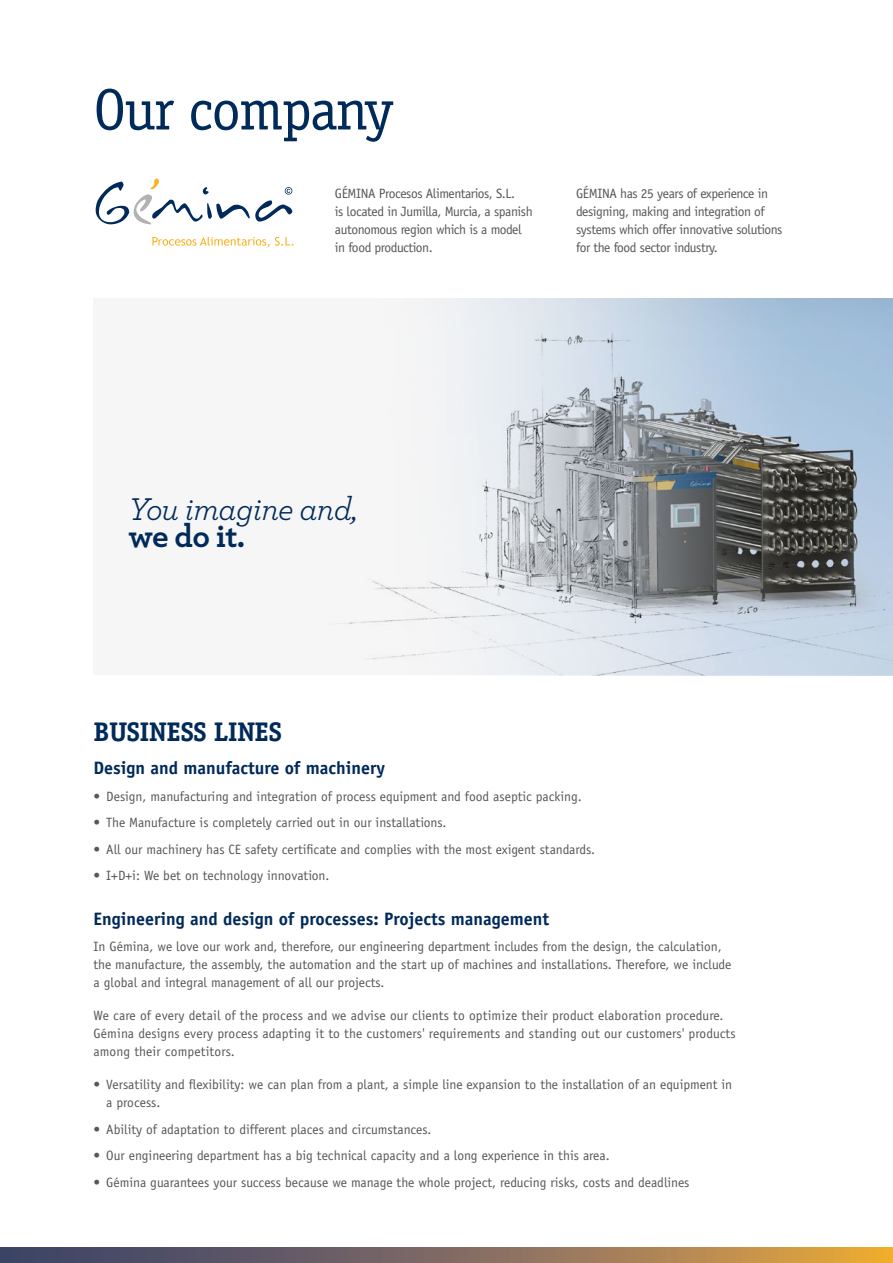
<style>
.page{position:relative;width:893px;height:1263px;background:#fff}
.page>*{position:absolute;margin:0;border:0;box-sizing:border-box;transform-origin:0 0}
.t1{font:58.5px "Officina Serif Std";letter-spacing:-.03em;color:#002a5a}
.t2{font:italic 33px "Archer";letter-spacing:-.02em;color:#002a5a}
.t3{font:700 33px "Archer";color:#002a5a}
.t4{font:700 27px "Officina Serif Std";letter-spacing:-.02em;color:#002a5a}
.t5{font:700 18px "Officina Sans Std";color:#002a5a}
.t6{font:13.5px/18px "Officina Sans Std";color:#575756}
.t7{font:13.5px/18px "Officina Sans Std";letter-spacing:-.03em;color:#575756}
</style>
<div class="page">
<svg style="left:0;top:1247px;width:893px;height:16px;background:#876e5b"></svg>
<svg style="left:152px;top:237px;width:141px;height:11px"></svg>
<svg style="left:95px;top:178px;width:197px;height:46px"></svg>
<div style="left:94px;top:299px;width:799px;height:376px;background:#f6f6f6"></div>
<img style="left:344px;top:299px;width:549px;height:376px">
<h1 class="t1" style="left:94px;top:75px;width:301px">Our company</h1>
<p class="t7" style="left:335px;top:184px;width:199px">GÉMINA Procesos Alimentarios, S.L.<br>is located in Jumilla, Murcia, a spanish autonomous region which is a model in food production.</p>
<p class="t7" style="left:576px;top:184px;width:208px">GÉMINA has 25 years of experience in designing, making and integration of systems which offer innovative solutions for the food sector industry.</p>
<h2 class="t2" style="left:129px;top:485px;width:230px">You imagine and,</h2>
<h2 class="t3" style="left:129px;top:510px;width:118px">we do it.</h2>
<h3 class="t4" style="left:94px;top:714px;width:190px">BUSINESS LINES</h3>
<h3 class="t5" style="left:94px;top:757px;width:293px">Design and manufacture of machinery</h3>
<p class="t6" style="left:94px;top:787px;width:490px">• Design, manufacturing and integration of process equipment and food aseptic packing.</p>
<p class="t6" style="left:94px;top:814px;width:354px">• The Manufacture is completely carried out in our installations.</p>
<p class="t6" style="left:94px;top:840px;width:503px">• All our machinery has CE safety certificate and complies with the most exigent standards.</p>
<p class="t6" style="left:94px;top:867px;width:238px">• I+D+i: We bet on technology innovation.</p>
<h3 class="t5" style="left:94px;top:907px;width:457px">Engineering and design of processes: Projects management</h3>
<p class="t6" style="left:94px;top:938px;width:639px">In Gémina, we love our work and, therefore, our engineering department includes from the design, the calculation, the manufacture, the assembly, the automation and the start up of machines and installations. Therefore, we include a global and integral management of all our projects.</p>
<p class="t6" style="left:94px;top:1007px;width:644px">We care of every detail of the process and we advise our clients to optimize their product elaboration procedure.<br>Gémina designs every process adapting it to the customers' requirements and standing out our customers' products among their competitors.</p>
<p class="t6" style="left:106px;top:1076px;width:627px;text-indent:-13px">• Versatility and flexibility: we can plan from a plant, a simple line expansion to the installation of an equipment in a process.</p>
<p class="t6" style="left:94px;top:1120px;width:339px">• Ability of adaptation to different places and circumstances.</p>
<p class="t6" style="left:94px;top:1147px;width:518px">• Our engineering department has a big technical capacity and a long experience in this area.</p>
<p class="t6" style="left:94px;top:1173px;width:597px">• Gémina guarantees your success because we manage the whole project, reducing risks, costs and deadlines</p>
</div>
